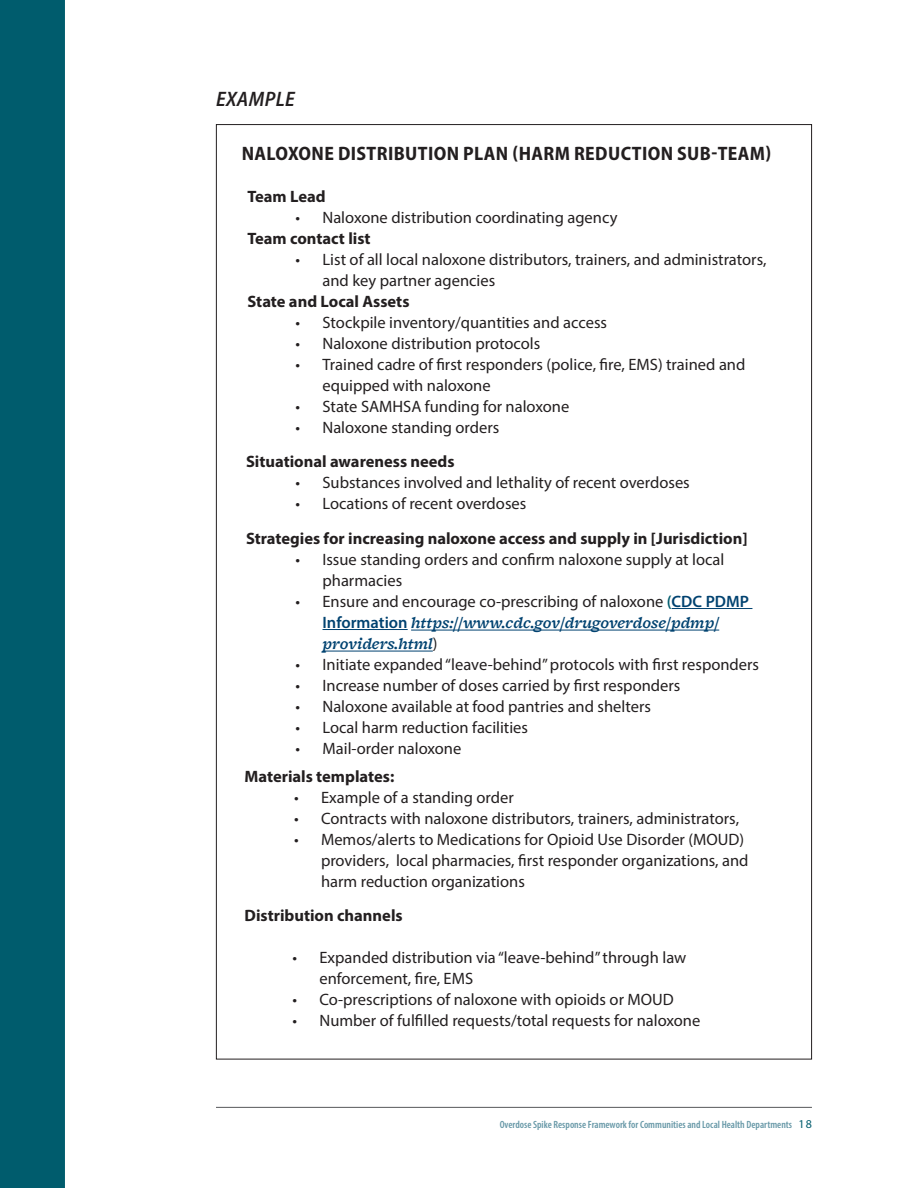
<style>
.page{position:relative;width:918px;height:1188px;background:#fff}
.page>*{position:absolute;margin:0;border:0;box-sizing:border-box;transform-origin:0 0}
.sidebar_bullets{font:italic 600 semi-condensed 21px "Myriad Pro";letter-spacing:.02em;color:#231f20}
.sidebar_bullets-2{font:700 semi-condensed 19.5px "Myriad Pro";letter-spacing:.02em;color:#231f20}
.t1{font:16.5px/21px "Myriad Pro";color:#231f20}
.sidebar_bullets-3{font:700 16.5px "Myriad Pro";color:#231f20}
.t2{font:italic 600 16.5px/21px "Freight Micro Pro";color:#004270}
.t3{font:600 condensed 10.5px "Myriad Pro";color:#6798a7}
.s1{font-family:"Myriad Pro";font-weight:400;font-style:normal;color:#231f20}
.s2{font-family:"Myriad Pro";font-style:normal;color:#005c6d}
.s3{font-family:"Myriad Pro";font-style:normal}
.s4{font-weight:400;font-stretch:normal;font-size:12px;color:#005c6d}
</style>
<div class="page">
<div style="left:0;top:0;width:65px;height:1188px;background:#005c6d"></div>
<hr style="left:216px;top:1107px;width:596px;height:1px;background:#57585a">
<hr style="left:672px;top:608px;width:80px;height:1px;background:#004270">
<hr style="left:322px;top:629px;width:86px;height:1px;background:#004270">
<hr style="left:411px;top:630px;width:308px;height:1px;background:#004270">
<hr style="left:322px;top:651px;width:111px;height:1px;background:#004270">
<p class="sidebar_bullets" style="left:216px;top:85px;width:80px">EXAMPLE</p>
<p class="sidebar_bullets-2" style="left:242px;top:141px;width:531px">NALOXONE DISTRIBUTION PLAN (HARM REDUCTION SUB-TEAM)</p>
<p class="sidebar_bullets-3" style="left:248px;top:186px;width:80px">Team Lead</p>
<p class="t1" style="left:296px;top:207px;width:324px">• Naloxone distribution coordinating agency</p>
<p class="sidebar_bullets-3" style="left:248px;top:228px;width:125px">Team contact list</p>
<p class="t1" style="left:322px;top:249px;width:445px;text-indent:-27px">• List of all local naloxone distributors, trainers, and administrators, and key partner agencies</p>
<p class="sidebar_bullets-3" style="left:248px;top:291px;width:163px">State and Local Assets</p>
<p class="t1" style="left:296px;top:312px;width:313px">• Stockpile inventory/quantities and access</p>
<p class="t1" style="left:296px;top:333px;width:246px">• Naloxone distribution protocols</p>
<p class="t1" style="left:322px;top:354px;width:424px;text-indent:-27px">• Trained cadre of first responders (police, fire, EMS) trained and equipped with naloxone</p>
<p class="t1" style="left:296px;top:396px;width:275px">• State SAMHSA funding for naloxone</p>
<p class="t1" style="left:296px;top:417px;width:205px">• Naloxone standing orders</p>
<p class="sidebar_bullets-3" style="left:246px;top:451px;width:210px">Situational awareness needs</p>
<p class="t1" style="left:296px;top:472px;width:396px">• Substances involved and lethality of recent overdoses</p>
<p class="t1" style="left:296px;top:493px;width:232px">• Locations of recent overdoses</p>
<p class="sidebar_bullets-3" style="left:246px;top:528px;width:503px">Strategies for increasing naloxone access and supply in [Jurisdiction]</p>
<p class="t1" style="left:322px;top:549px;width:403px;text-indent:-27px">• Issue standing orders and confirm naloxone supply at local pharmacies</p>
<p class="t2" style="left:322px;top:591px;width:428px;text-indent:-27px"><span class="s1">• Ensure and encourage co-prescribing of naloxone</span> <span class="s2">(</span><span class="s3">CDC PDMP<br>Information</span> https://www.cdc.gov/drugoverdose/pdmp/ providers.html<span class="s1">)</span></p>
<p class="t1" style="left:296px;top:654px;width:465px">• Initiate expanded “leave-behind” protocols with first responders</p>
<p class="t1" style="left:296px;top:675px;width:386px">• Increase number of doses carried by first responders</p>
<p class="t1" style="left:296px;top:696px;width:357px">• Naloxone available at food pantries and shelters</p>
<p class="t1" style="left:296px;top:717px;width:234px">• Local harm reduction facilities</p>
<p class="t1" style="left:296px;top:738px;width:167px">• Mail-order naloxone</p>
<p class="sidebar_bullets-3" style="left:244px;top:765px;width:151px">Materials templates:</p>
<p class="t1" style="left:294px;top:786px;width:221px">• Example of a standing order</p>
<p class="t1" style="left:294px;top:807px;width:447px">• Contracts with naloxone distributors, trainers, administrators,</p>
<p class="t1" style="left:321px;top:828px;width:429px;text-indent:-27px">• Memos/alerts to Medications for Opioid Use Disorder (MOUD) providers, local pharmacies, first responder organizations, and harm reduction organizations</p>
<p class="sidebar_bullets-3" style="left:244px;top:905px;width:160px">Distribution channels</p>
<p class="t1" style="left:320px;top:947px;width:368px;text-indent:-27px">• Expanded distribution via “leave-behind” through law enforcement, fire, EMS</p>
<p class="t1" style="left:292px;top:989px;width:383px">• Co-prescriptions of naloxone with opioids or MOUD</p>
<p class="t1" style="left:292px;top:1010px;width:409px">• Number of fulfilled requests/total requests for naloxone</p>
<p class="t3" style="left:500px;top:1118px;width:314px">Overdose Spike Response Framework for Communities and Local Health Departments <span class="s4">18</span></p>
</div>
